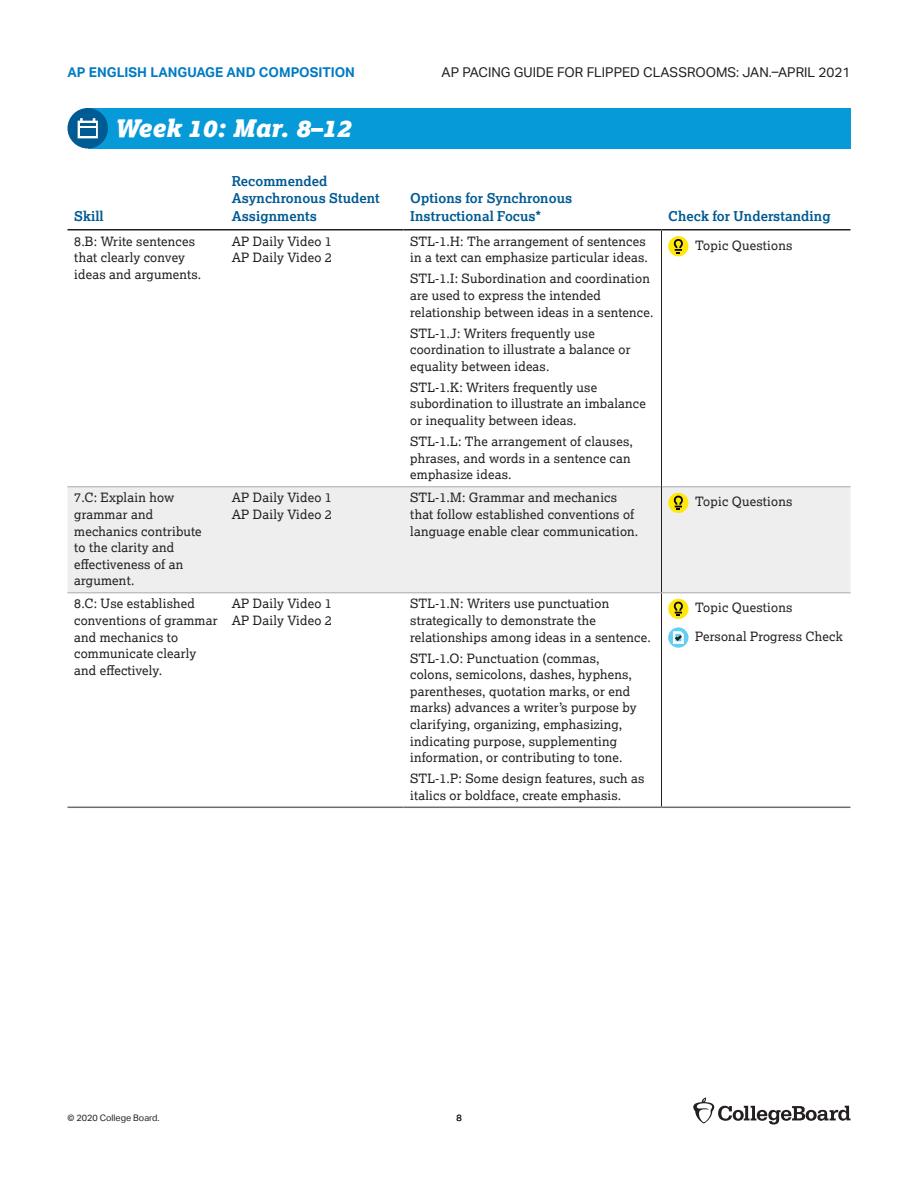
<style>
.page{position:relative;width:918px;height:1188px;background:#fff}
.page>*{position:absolute;margin:0;border:0;box-sizing:border-box;transform-origin:0 0}
.t1{font:italic 900 24px "Lexia";color:#fff}
.t2{font:700 13.5px/17.5px "Lexia";letter-spacing:.005em;color:#005a93}
.t3{font:13.5px "Aktiv Grotesk";color:#231f20}
.t4{font:700 13.5px "Aktiv Grotesk";color:#007bc3}
.t5{font:12.75px/16.5px "Lexia";letter-spacing:.015em;color:#231f20}
.t6{font:9px "Aktiv Grotesk";color:#231f20}
</style>
<div class="page">
<svg style="left:693px;top:1098px;width:157px;height:27px"></svg>
<div style="left:88px;top:108px;width:762px;height:40px;background:#069ad9"></div>
<svg style="left:68px;top:108px;width:40px;height:40px"></svg>
<div style="left:80px;top:128px;width:15px;height:8px;background:#005a93"></div>
<div style="left:68px;top:487px;width:782px;height:105px;background:#eeeeef"></div>
<hr style="left:68px;top:229px;width:157px;height:2px;background:#231f20">
<hr style="left:225px;top:229px;width:179px;height:2px;background:#231f20">
<hr style="left:404px;top:229px;width:258px;height:2px;background:#231f20">
<hr style="left:662px;top:229px;width:188px;height:2px;background:#231f20">
<hr style="left:68px;top:486px;width:157px;height:1px;background:#a8a9ad">
<hr style="left:225px;top:486px;width:179px;height:1px;background:#a8a9ad">
<hr style="left:662px;top:486px;width:188px;height:1px;background:#a8a9ad">
<hr style="left:404px;top:486px;width:257px;height:1px;background:#a8a9ad">
<hr style="left:661px;top:231px;width:1px;height:256px;background:#231f20">
<hr style="left:661px;top:487px;width:1px;height:105px;background:#231f20">
<hr style="left:661px;top:593px;width:1px;height:214px;background:#231f20">
<hr style="left:68px;top:807px;width:157px;height:1px;background:#6c6d70">
<hr style="left:225px;top:807px;width:179px;height:1px;background:#6c6d70">
<hr style="left:404px;top:807px;width:258px;height:1px;background:#6c6d70">
<hr style="left:662px;top:807px;width:188px;height:1px;background:#6c6d70">
<hr style="left:68px;top:592px;width:157px;height:1px;background:#a8a9ad">
<hr style="left:225px;top:592px;width:179px;height:1px;background:#a8a9ad">
<hr style="left:404px;top:592px;width:258px;height:1px;background:#a8a9ad">
<hr style="left:662px;top:592px;width:188px;height:1px;background:#a8a9ad">
<div style="left:668px;top:236px;width:20px;height:20px;background:#ffe709;border-radius:50%"></div>
<svg style="left:673px;top:239px;width:10px;height:15px"></svg>
<div style="left:668px;top:493px;width:20px;height:20px;background:#ffe709;border-radius:50%"></div>
<svg style="left:673px;top:495px;width:10px;height:15px"></svg>
<div style="left:668px;top:599px;width:20px;height:20px;background:#ffe709;border-radius:50%"></div>
<svg style="left:673px;top:601px;width:10px;height:15px"></svg>
<div style="left:668px;top:627px;width:20px;height:21px;background:#63cdf3;border-radius:50%"></div>
<svg style="left:673px;top:632px;width:11px;height:12px"></svg>
<p class="t4" style="left:68px;top:65px;width:289px">AP ENGLISH LANGUAGE AND COMPOSITION</p>
<p class="t3" style="left:442px;top:65px;width:410px">AP PACING GUIDE FOR FLIPPED CLASSROOMS: JAN.–APRIL 2021</p>
<h2 class="t1" style="left:115px;top:113px;width:238px">Week 10: Mar. 8–12</h2>
<p class="t2" style="left:74px;top:207px;width:31px">Skill</p>
<p class="t2" style="left:232px;top:172px;width:150px">Recommended<br>Asynchronous Student<br>Assignments</p>
<p class="t5" style="left:74px;top:233px;width:129px">8.B: Write sentences that clearly convey ideas and arguments.</p>
<p class="t5" style="left:232px;top:233px;width:102px">AP Daily Video 1</p>
<p class="t5" style="left:232px;top:249px;width:102px">AP Daily Video 2</p>
<p class="t5" style="left:74px;top:489px;width:129px">7.C: Explain how grammar and mechanics contribute to the clarity and effectiveness of an argument.</p>
<p class="t5" style="left:232px;top:489px;width:102px">AP Daily Video 1</p>
<p class="t5" style="left:232px;top:506px;width:102px">AP Daily Video 2</p>
<p class="t5" style="left:74px;top:595px;width:145px">8.C: Use established conventions of grammar and mechanics to communicate clearly and effectively.</p>
<p class="t5" style="left:232px;top:595px;width:102px">AP Daily Video 1</p>
<p class="t5" style="left:232px;top:612px;width:102px">AP Daily Video 2</p>
<p class="t2" style="left:410px;top:189px;width:164px">Options for Synchronous<br>Instructional Focus*</p>
<p class="t5" style="left:410px;top:233px;width:239px">STL-1.H: The arrangement of sentences in a text can emphasize particular ideas.</p>
<p class="t5" style="left:410px;top:270px;width:245px">STL-1.I: Subordination and coordination are used to express the intended relationship between ideas in a sentence.</p>
<p class="t5" style="left:410px;top:324px;width:222px">STL-1.J: Writers frequently use coordination to illustrate a balance or equality between ideas.</p>
<p class="t5" style="left:410px;top:379px;width:237px">STL-1.K: Writers frequently use subordination to illustrate an imbalance or inequality between ideas.</p>
<p class="t5" style="left:410px;top:433px;width:224px">STL-1.L: The arrangement of clauses, phrases, and words in a sentence can emphasize ideas.</p>
<p class="t2" style="left:668px;top:207px;width:164px">Check for Understanding</p>
<p class="t5" style="left:695px;top:237px;width:99px">Topic Questions</p>
<p class="t5" style="left:410px;top:489px;width:230px">STL-1.M: Grammar and mechanics that follow established conventions of language enable clear communication.</p>
<p class="t5" style="left:695px;top:493px;width:99px">Topic Questions</p>
<p class="t5" style="left:410px;top:595px;width:242px">STL-1.N: Writers use punctuation strategically to demonstrate the relationships among ideas in a sentence.</p>
<p class="t5" style="left:410px;top:650px;width:228px">STL-1.O: Punctuation (commas, colons, semicolons, dashes, hyphens, parentheses, quotation marks, or end marks) advances a writer’s purpose by clarifying, organizing, emphasizing, indicating purpose, supplementing information, or contributing to tone.</p>
<p class="t5" style="left:410px;top:770px;width:236px">STL-1.P: Some design features, such as italics or boldface, create emphasis.</p>
<p class="t5" style="left:695px;top:599px;width:99px">Topic Questions</p>
<p class="t5" style="left:695px;top:628px;width:149px">Personal Progress Check</p>
<p class="t6" style="left:68px;top:1113px;width:94px">© 2020 College Board.</p>
<p class="t6" style="left:456px;top:1113px;width:7px">8</p>
</div>
